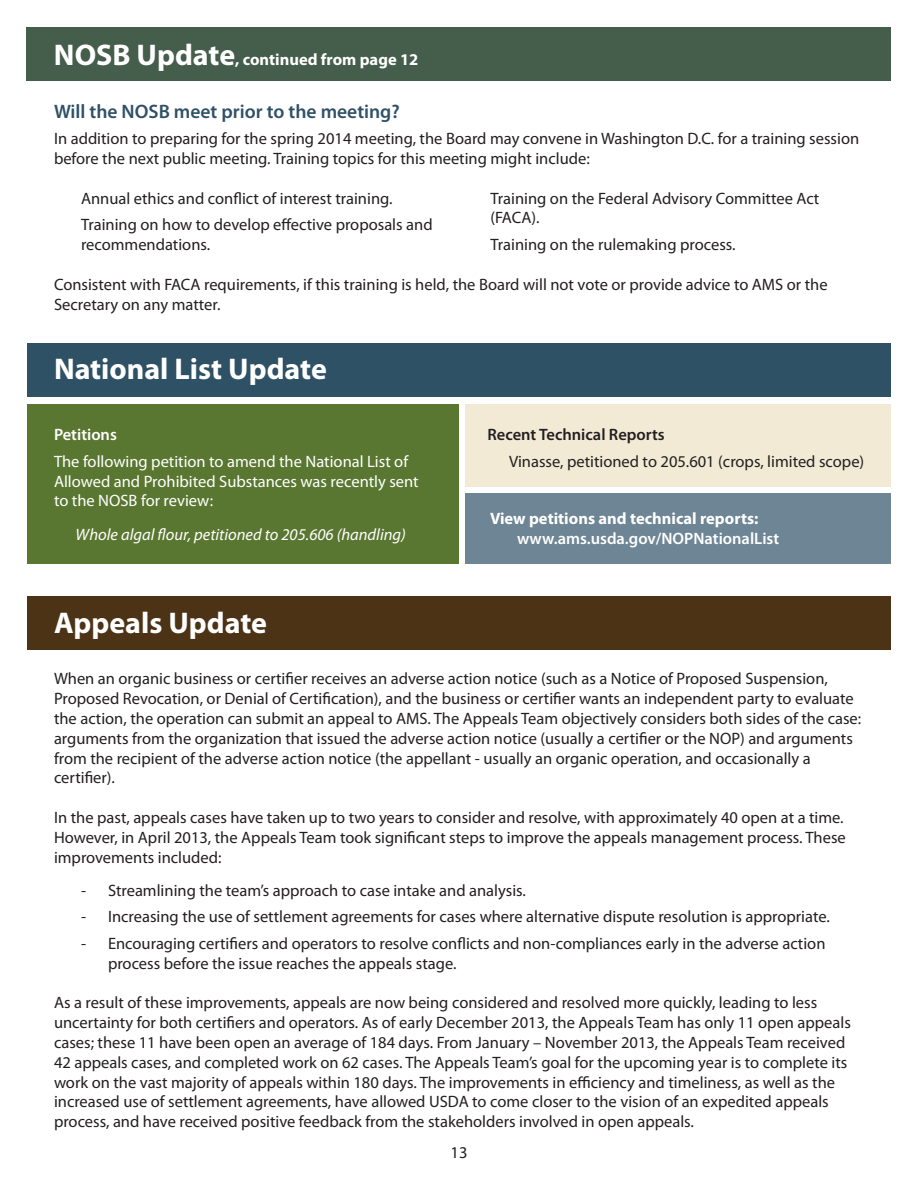
<style>
.page{position:relative;width:918px;height:1188px;background:#fff}
.page>*{position:absolute;margin:0;border:0;box-sizing:border-box;transform-origin:0 0}
.White_Header{font:700 30px "Myriad Pro";color:#fff}
.t1{font:600 19.5px "Myriad Pro";color:#2f5166}
.t2{font:16.5px/19.8px "Myriad Pro";color:#231f20}
.t3{font:16.5px/19.8px "Myriad Pro";color:#fff}
.White_Header-2{font:700 16.5px "Myriad Pro";color:#fff}
.t4{font:italic 16.5px "Myriad Pro";color:#fff}
.t5{font:600 16.5px "Myriad Pro";color:#fff}
.t6{font:600 16.5px "Myriad Pro";color:#231f20}
.s1{font-size:30px}
</style>
<div class="page">
<div style="left:27px;top:596px;width:864px;height:54px;background:#4d3315"></div>
<div style="left:466px;top:404px;width:425px;height:83px;background:#f3ead6"></div>
<div style="left:27px;top:404px;width:432px;height:160px;background:#597731"></div>
<div style="left:27px;top:343px;width:864px;height:54px;background:#2f5166"></div>
<div style="left:466px;top:493px;width:425px;height:71px;background:#6d8594"></div>
<div style="left:27px;top:27px;width:864px;height:54px;background:#455d4b"></div>
<p class="White_Header-2" style="left:54px;top:48px;width:366px"><span class="s1">NOSB Update</span>, continued from page 12</p>
<p class="t1" style="left:54px;top:99px;width:347px">Will the NOSB meet prior to the meeting?</p>
<p class="t2" style="left:54px;top:128px;width:807px">In addition to preparing for the spring 2014 meeting, the Board may convene in Washington D.C. for a training session before the next public meeting. Training topics for this meeting might include:</p>
<p class="t2" style="left:81px;top:188px;width:313px">Annual ethics and conflict of interest training.</p>
<p class="t2" style="left:81px;top:214px;width:353px">Training on how to develop effective proposals and recommendations.</p>
<p class="t2" style="left:490px;top:188px;width:330px">Training on the Federal Advisory Committee Act (FACA).</p>
<p class="t2" style="left:490px;top:234px;width:247px">Training on the rulemaking process.</p>
<p class="t2" style="left:54px;top:274px;width:775px">Consistent with FACA requirements, if this training is held, the Board will not vote or provide advice to AMS or the<br>Secretary on any matter.</p>
<p class="White_Header" style="left:54px;top:350px;width:274px">National List Update</p>
<p class="t5" style="left:54px;top:424px;width:64px">Petitions</p>
<p class="t3" style="left:54px;top:451px;width:366px">The following petition to amend the National List of<br>Allowed and Prohibited Substances was recently sent to the NOSB for review:</p>
<p class="t4" style="left:76px;top:524px;width:332px">Whole algal flour, petitioned to 205.606 (handling)</p>
<p class="White_Header" style="left:54px;top:604px;width:215px">Appeals Update</p>
<p class="t6" style="left:488px;top:424px;width:179px">Recent Technical Reports</p>
<p class="t2" style="left:509px;top:451px;width:357px">Vinasse, petitioned to 205.601 (crops, limited scope)</p>
<p class="White_Header-2" style="left:490px;top:508px;width:270px">View petitions and technical reports:</p>
<p class="t5" style="left:517px;top:528px;width:264px">www.ams.usda.gov/NOPNationalList</p>
<p class="t2" style="left:54px;top:669px;width:809px">When an organic business or certifier receives an adverse action notice (such as a Notice of Proposed Suspension, Proposed Revocation, or Denial of Certification), and the business or certifier wants an independent party to evaluate the action, the operation can submit an appeal to AMS. The Appeals Team objectively considers both sides of the case: arguments from the organization that issued the adverse action notice (usually a certifier or the NOP) and arguments from the recipient of the adverse action notice (the appellant - usually an organic operation, and occasionally a certifier).</p>
<p class="t2" style="left:54px;top:807px;width:793px">In the past, appeals cases have taken up to two years to consider and resolve, with approximately 40 open at a time.<br>However, in April 2013, the Appeals Team took significant steps to improve the appeals management process. These improvements included:</p>
<p class="t2" style="left:81px;top:880px;width:447px">- Streamlining the team’s approach to case intake and analysis.</p>
<p class="t2" style="left:81px;top:907px;width:750px">- Increasing the use of settlement agreements for cases where alternative dispute resolution is appropriate.</p>
<p class="t2" style="left:108px;top:933px;width:719px;text-indent:-27px">- Encouraging certifiers and operators to resolve conflicts and non-compliances early in the adverse action process before the issue reaches the appeals stage.</p>
<p class="t2" style="left:54px;top:993px;width:798px">As a result of these improvements, appeals are now being considered and resolved more quickly, leading to less uncertainty for both certifiers and operators. As of early December 2013, the Appeals Team has only 11 open appeals cases; these 11 have been open an average of 184 days. From January – November 2013, the Appeals Team received 42 appeals cases, and completed work on 62 cases. The Appeals Team’s goal for the upcoming year is to complete its work on the vast majority of appeals within 180 days. The improvements in efficiency and timeliness, as well as the increased use of settlement agreements, have allowed USDA to come closer to the vision of an expedited appeals process, and have received positive feedback from the stakeholders involved in open appeals.</p>
<p class="t2" style="left:451px;top:1143px;width:18px">13</p>
</div>
